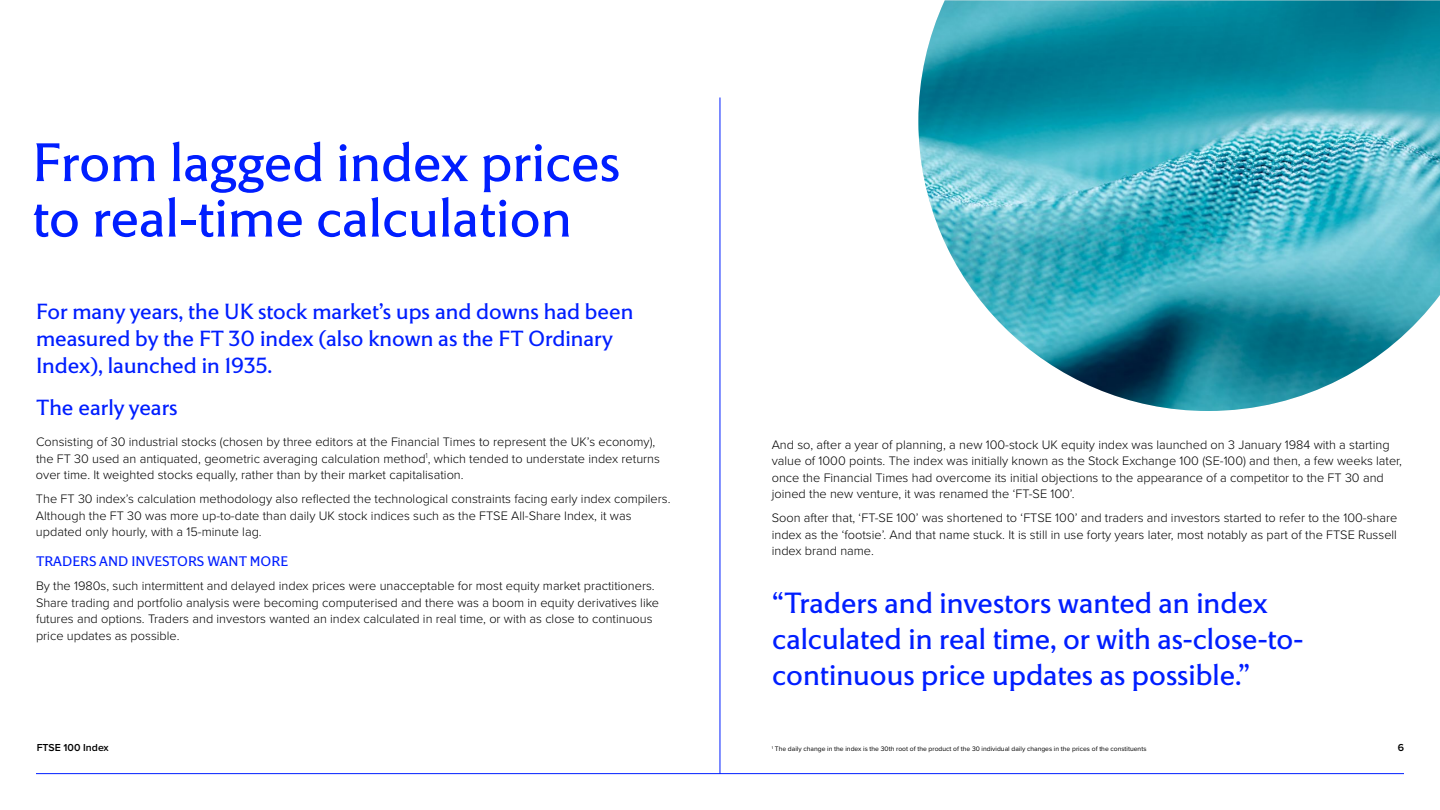
<style>
.page{position:relative;width:1440px;height:810px;background:#fff}
.page>*{position:absolute;margin:0;border:0;box-sizing:border-box;transform-origin:0 0}
.t1{font:55.5px/55.5px "LSEG Motto";color:#001eff}
.t2{font:30px/36px "LSEG Motto";color:#001eff}
.t3{font:22.5px/27px "LSEG Motto";color:#001eff}
.t4{font:14.25px "LSEG Motto";color:#001eff}
.t5{font:300 12.75px/16.5px "Proxima Nova";color:#000}
.t6{font:600 10.5px "Proxima Nova";color:#000}
.t7{font:6.75px "Proxima Nova";color:#000}
</style>
<div class="page">
<hr style="left:36px;top:773px;width:1368px;height:1px;background:#001eff">
<hr style="left:720px;top:98px;width:1px;height:676px;background:#001eff">
<img style="left:918px;top:0;width:522px;height:411px">
<h1 class="t1" style="left:32px;top:134px;width:589px">From lagged index prices to real-time calculation</h1>
<h3 class="t3" style="left:36px;top:297px;width:599px">For many years, the UK stock market’s ups and downs had been measured by the FT 30 index (also known as the FT Ordinary<br>Index), launched in 1935.</h3>
<h3 class="t3" style="left:36px;top:393px;width:143px">The early years</h3>
<p class="t5" style="left:36px;top:433px;width:626px">Consisting of 30 industrial stocks (chosen by three editors at the Financial Times to represent the UK’s economy), the FT 30 used an antiquated, geometric averaging calculation method<sup>1</sup>, which tended to understate index returns over time. It weighted stocks equally, rather than by their market capitalisation.</p>
<p class="t5" style="left:36px;top:490px;width:636px">The FT 30 index’s calculation methodology also reflected the technological constraints facing early index compilers.<br>Although the FT 30 was more up-to-date than daily UK stock indices such as the FTSE All-Share Index, it was updated only hourly, with a 15-minute lag.</p>
<p class="t4" style="left:36px;top:553px;width:254px">TRADERS AND INVESTORS WANT MORE</p>
<p class="t5" style="left:36px;top:577px;width:625px">By the 1980s, such intermittent and delayed index prices were unacceptable for most equity market practitioners.<br>Share trading and portfolio analysis were becoming computerised and there was a boom in equity derivatives like futures and options. Traders and investors wanted an index calculated in real time, or with as close to continuous price updates as possible.</p>
<p class="t5" style="left:772px;top:436px;width:632px">And so, after a year of planning, a new 100-stock UK equity index was launched on 3 January 1984 with a starting value of 1000 points. The index was initially known as the Stock Exchange 100 (SE-100) and then, a few weeks later, once the Financial Times had overcome its initial objections to the appearance of a competitor to the FT 30 and joined the new venture, it was renamed the ‘FT-SE 100’.</p>
<p class="t5" style="left:772px;top:509px;width:627px;text-align:justify">Soon after that, ‘FT-SE 100’ was shortened to ‘FTSE 100’ and traders and investors started to refer to the 100-share index as the ‘footsie’. And that name stuck. It is still in use forty years later, most notably as part of the FTSE Russell index brand name.</p>
<h2 class="t2" style="left:772px;top:585px;width:533px">“Traders and investors wanted an index calculated in real time, or with as-close-to&shy;continuous price updates as possible.”</h2>
<p class="t6" style="left:37px;top:740px;width:73px">FTSE 100 Index</p>
<p class="t6" style="left:1398px;top:740px;width:8px">6</p>
<p class="t7" style="left:772px;top:744px;width:376px"><sup>1</sup> The daily change in the index is the 30th root of the product of the 30 individual daily changes in the prices of the constituents</p>
</div>
